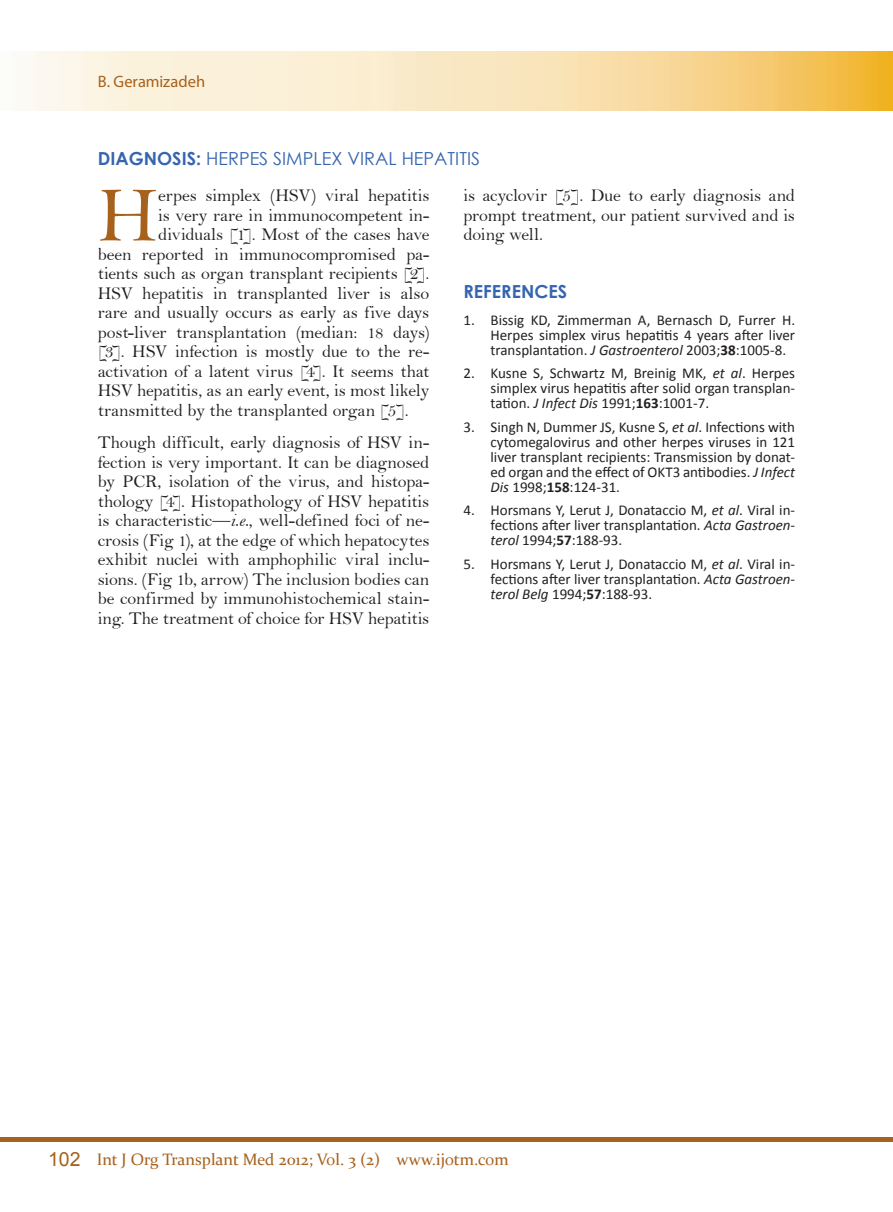
<style>
.page{position:relative;width:893px;height:1212px;background:#fff}
.page>*{position:absolute;margin:0;border:0;box-sizing:border-box;transform-origin:0 0}
.Body_first_Para{font:79.65px "Bell";color:#a6611c}
.Body{font:18px/19.5px "Bell";letter-spacing:-.01em;color:#231f20;text-align:justify}
.Body_first_Para-2{font:18px "Bell";letter-spacing:-.01em;color:#231f20}
.Heading{font:18px "Century Gothic";color:#3665b0}
.Heading-2{font:700 18px "Century Gothic";color:#3665b0}
.Page_numbering{font:16.5px "Constantia";color:#a6611c}
.Runnig_Author{font:16.5px "Myriad Pro";color:#a6611c}
.t1{font:15px/15px "Calibri";color:#231f20;text-align:justify}
.s1{font-weight:700}
.s2{font-family:"Bell MT Italic"}
.s3{font-style:italic}
.s4{font-family:"Arial";font-size:19.5px}
</style>
<div class="page">
<div style="left:0;top:1137px;width:893px;height:5px;background:#a6611c"></div>
<img style="left:22px;top:52px;width:871px;height:59px">
<p class="Runnig_Author" style="left:98px;top:72px;width:109px">B. Geramizadeh</p>
<p class="Heading" style="left:98px;top:146px;width:384px"><span class="s1">DIAGNOSIS:</span> HERPES SIMPLEX VIRAL HEPATITIS</p>
<p class="Body_first_Para" style="left:98px;top:168px;width:62px">H</p>
<p class="Body_first_Para-2" style="left:158px;top:185px;width:273px">erpes simplex (HSV) viral hepatitis</p>
<p class="Body_first_Para-2" style="left:158px;top:204px;width:273px">is very rare in immunocompetent in-</p>
<p class="Body_first_Para-2" style="left:158px;top:224px;width:273px">dividuals [1]. Most of the cases have</p>
<p class="Body_first_Para-2" style="left:98px;top:243px;width:333px">been reported in immunocompromised pa-</p>
<p class="Body_first_Para-2" style="left:98px;top:263px;width:333px">tients such as organ transplant recipients [2].</p>
<p class="Body_first_Para-2" style="left:98px;top:282px;width:333px">HSV hepatitis in transplanted liver is also</p>
<p class="Body_first_Para-2" style="left:98px;top:302px;width:333px">rare and usually occurs as early as five days</p>
<p class="Body_first_Para-2" style="left:98px;top:321px;width:333px">post-liver transplantation (median: 18 days)</p>
<p class="Body_first_Para-2" style="left:98px;top:341px;width:333px">[3]. HSV infection is mostly due to the re-</p>
<p class="Body_first_Para-2" style="left:98px;top:360px;width:333px">activation of a latent virus [4]. It seems that</p>
<p class="Body_first_Para-2" style="left:98px;top:380px;width:333px">HSV hepatitis, as an early event, is most likely</p>
<p class="Body_first_Para-2" style="left:98px;top:399px;width:312px">transmitted by the transplanted organ [5].</p>
<p class="Body" style="left:98px;top:432px;width:333px">Though difficult, early diagnosis of HSV in&shy;fection is very important. It can be diagnosed by PCR, isolation of the virus, and histopa&shy;thology [4]. Histopathology of HSV hepatitis is characteristic—<span class="s2">i.e.</span>, well-defined foci of ne&shy;crosis (Fig 1), at the edge of which hepatocytes exhibit nuclei with amphophilic viral inclu&shy;sions. (Fig 1b, arrow) The inclusion bodies can be confirmed by immunohistochemical stain&shy;ing. The treatment of choice for HSV hepatitis</p>
<p class="Body" style="left:463px;top:186px;width:333px">is acyclovir [5]. Due to early diagnosis and prompt treatment, our patient survived and is doing well.</p>
<p class="Heading-2" style="left:463px;top:278px;width:105px">REFERENCES</p>
<p class="t1" style="left:490px;top:312px;width:306px;text-indent:-27px">1. Bissig KD, Zimmerman A, Bernasch D, Furrer H.<br>Herpes simplex virus hepatitis 4 years after liver transplantation. <span class="s3">J Gastroenterol</span> 2003;<span class="s1">38</span>:1005-8.</p>
<p class="t1" style="left:490px;top:366px;width:306px;text-indent:-27px">2. Kusne S, Schwartz M, Breinig MK, <span class="s3">et al</span>. Herpes simplex virus hepatitis after solid organ transplan&shy;tation. <span class="s3">J Infect Dis</span> 1991;<span class="s1">163</span>:1001-7.</p>
<p class="t1" style="left:490px;top:419px;width:306px;text-indent:-27px">3. Singh N, Dummer JS, Kusne S, <span class="s3">et al</span>. Infections with cytomegalovirus and other herpes viruses in 121 liver transplant recipients: Transmission by donat&shy;ed organ and the effect of OKT3 antibodies. <span class="s3">J Infect Dis</span> 1998;<span class="s1">158</span>:124-31.</p>
<p class="t1" style="left:490px;top:503px;width:306px;text-indent:-27px">4. Horsmans Y, Lerut J, Donataccio M, <span class="s3">et al</span>. Viral in&shy;fections after liver transplantation. <span class="s3">Acta Gastroen&shy;terol</span> 1994;<span class="s1">57</span>:188-93.</p>
<p class="t1" style="left:490px;top:556px;width:306px;text-indent:-27px">5. Horsmans Y, Lerut J, Donataccio M, <span class="s3">et al</span>. Viral in&shy;fections after liver transplantation. <span class="s3">Acta Gastroen&shy;terol Belg</span> 1994;<span class="s1">57</span>:188-93.</p>
<p class="Page_numbering" style="left:48px;top:1148px;width:462px"><span class="s4">102</span> Int J Org Transplant Med 2012; Vol. 3 (2) www.ijotm.com</p>
</div>
